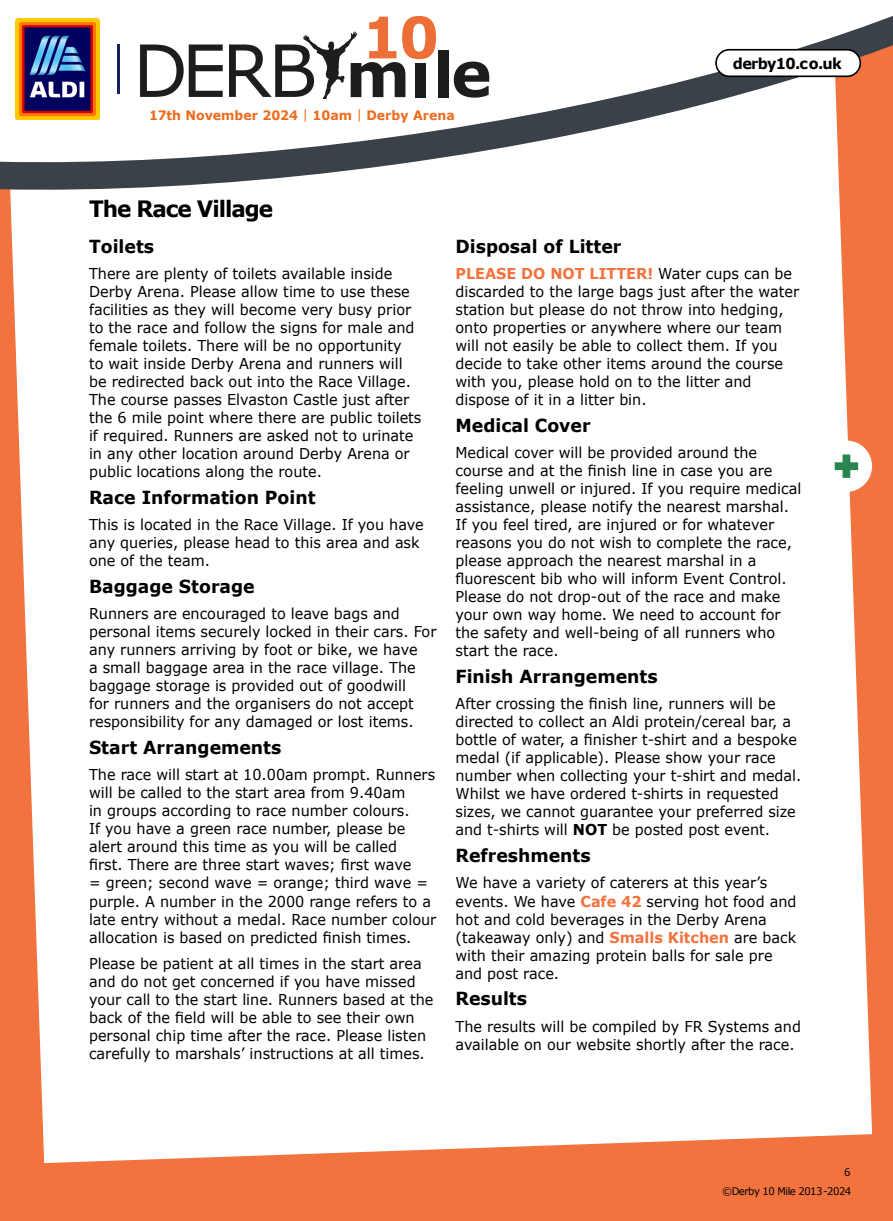
<style>
.page{position:relative;width:893px;height:1221px;background:#fff}
.page>*{position:absolute;margin:0;border:0;box-sizing:border-box;transform-origin:0 0}
.t1{font:72.15px "Verdana";letter-spacing:-.065em;color:#1d1d1b}
.t2{font:700 57.15px "Verdana";color:#ed6e36}
.t3{font:700 22.5px "Verdana";letter-spacing:-.05em;color:#000;scale:.96 1}
.t4{font:700 18px "Verdana";color:#000;scale:.96 1}
.t5{font:700 15.15px "Verdana";letter-spacing:-.05em;color:#000;scale:.96 1}
.t6{font:15px/18px "Verdana";color:#000;scale:.96 1}
.t7{font:700 12.9px "Verdana";color:#ed6c1d}
.t8{font:10.5px/18.1px "Verdana";letter-spacing:-.05em;color:#000;text-align:right;scale:.96 1}
.s1{font-weight:400}
.s2{font-weight:700;color:#f3733f}
.s3{font-weight:700}
</style>
<div class="page">
<div style="left:0;top:23px;width:893px;height:1197px;background:#f3733f"></div>
<div style="left:11px;top:219px;width:861px;height:943px;background:#fff"></div>
<svg style="left:0;top:16px;width:893px;height:203px;background:#e2dbd9"></svg>
<div style="left:716px;top:50px;width:144px;height:26px;background:#fff;border-radius:13px"></div>
<div style="left:715px;top:49px;width:146px;height:28px;border:2px solid #000;border-radius:13px"></div>
<div style="left:415px;top:63px;width:11px;height:34px;background:#1d1d1b"></div>
<div style="left:438px;top:50px;width:11px;height:47px;background:#1d1d1b"></div>
<svg style="left:454px;top:62px;width:35px;height:36px"></svg>
<svg style="left:303px;top:31px;width:102px;height:68px;background:#bcbcbc"></svg>
<hr style="left:117px;top:44px;width:3px;height:50px;background:#162259">
<img style="left:16px;top:19px;width:83px;height:100px">
<div style="left:821px;top:440px;width:51px;height:52px;background:#fff;border-radius:50%"></div>
<svg style="left:835px;top:454px;width:23px;height:24px"></svg>
<h2 class="t2" style="left:362px;top:-3px;width:79px">10</h2>
<h2 class="t2" style="left:374px;top:2px;width:79px">10</h2>
<h1 class="t1" style="left:133px;top:25px;width:185px">DERB</h1>
<h1 class="t1" style="left:145px;top:30px;width:185px">DERB</h1>
<p class="t7" style="left:137px;top:101px;width:307px">17th November 2024 <span class="s1">|</span> 10am <span class="s1">|</span> Derby Arena</p>
<p class="t7" style="left:149px;top:106px;width:307px">17th November 2024 <span class="s1">|</span> 10am <span class="s1">|</span> Derby Arena</p>
<p class="t3" style="left:89px;top:194px;width:193px">The Race Village</p>
<p class="t5" style="left:733px;top:53px;width:115px">derby10.co.uk</p>
<p class="t4" style="left:89px;top:234px;width:69px">Toilets</p>
<p class="t6" style="left:89px;top:265px;width:348px">There are plenty of toilets available inside Derby Arena. Please allow time to use these facilities as they will become very busy prior to the race and follow the signs for male and female toilets. There will be no opportunity<br>to wait inside Derby Arena and runners will be redirected back out into the Race Village.<br>The course passes Elvaston Castle just after the 6 mile point where there are public toilets if required. Runners are asked not to urinate in any other location around Derby Arena or public locations along the route.</p>
<p class="t4" style="left:89px;top:485px;width:237px">Race Information Point</p>
<p class="t6" style="left:89px;top:516px;width:350px">This is located in the Race Village. If you have any queries, please head to this area and ask one of the team.</p>
<p class="t4" style="left:89px;top:574px;width:174px">Baggage Storage</p>
<p class="t6" style="left:89px;top:605px;width:363px">Runners are encouraged to leave bags and personal items securely locked in their cars. For any runners arriving by foot or bike, we have<br>a small baggage area in the race village. The baggage storage is provided out of goodwill<br>for runners and the organisers do not accept responsibility for any damaged or lost items.</p>
<p class="t4" style="left:89px;top:735px;width:202px">Start Arrangements</p>
<p class="t6" style="left:89px;top:766px;width:363px">The race will start at 10.00am prompt. Runners will be called to the start area from 9.40am<br>in groups according to race number colours.<br>If you have a green race number, please be alert around this time as you will be called<br>first. There are three start waves; first wave<br>= green; second wave = orange; third wave = purple. A number in the 2000 range refers to a late entry without a medal. Race number colour allocation is based on predicted finish times.</p>
<p class="t6" style="left:89px;top:954px;width:360px">Please be patient at all times in the start area and do not get concerned if you have missed your call to the start line. Runners based at the back of the field will be able to see their own personal chip time after the race. Please listen carefully to marshals’ instructions at all times.</p>
<p class="t4" style="left:455px;top:234px;width:174px">Disposal of Litter</p>
<p class="t6" style="left:455px;top:265px;width:359px"><span class="s2">PLEASE DO NOT LITTER!</span> Water cups can be discarded to the large bags just after the water station but please do not throw into hedging, onto properties or anywhere where our team will not easily be able to collect them. If you decide to take other items around the course with you, please hold on to the litter and dispose of it in a litter bin.</p>
<p class="t4" style="left:455px;top:413px;width:142px">Medical Cover</p>
<p class="t6" style="left:455px;top:444px;width:362px">Medical cover will be provided around the course and at the finish line in case you are feeling unwell or injured. If you require medical assistance, please notify the nearest marshal.<br>If you feel tired, are injured or for whatever reasons you do not wish to complete the race, please approach the nearest marshal in a fluorescent bib who will inform Event Control.<br>Please do not drop-out of the race and make your own way home. We need to account for the safety and well-being of all runners who start the race.</p>
<p class="t4" style="left:455px;top:664px;width:212px">Finish Arrangements</p>
<p class="t6" style="left:455px;top:695px;width:362px">After crossing the finish line, runners will be directed to collect an Aldi protein/cereal bar, a bottle of water, a finisher t-shirt and a bespoke medal (if applicable). Please show your race number when collecting your t-shirt and medal.<br>Whilst we have ordered t-shirts in requested sizes, we cannot guarantee your preferred size and t-shirts will <span class="s3">NOT</span> be posted post event.</p>
<p class="t4" style="left:455px;top:843px;width:142px">Refreshments</p>
<p class="t6" style="left:455px;top:874px;width:357px">We have a variety of caterers at this year’s events. We have <span class="s2">Cafe 42</span> serving hot food and hot and cold beverages in the Derby Arena (takeaway only) and <span class="s2">Smalls Kitchen</span> are back with their amazing protein balls for sale pre and post race.</p>
<p class="t4" style="left:455px;top:986px;width:76px">Results</p>
<p class="t6" style="left:455px;top:1017px;width:361px">The results will be compiled by FR Systems and available on our website shortly after the race.</p>
<p class="t8" style="left:722px;top:1163px;width:136px">6<br>©Derby 10 Mile 2013-2024</p>
</div>
